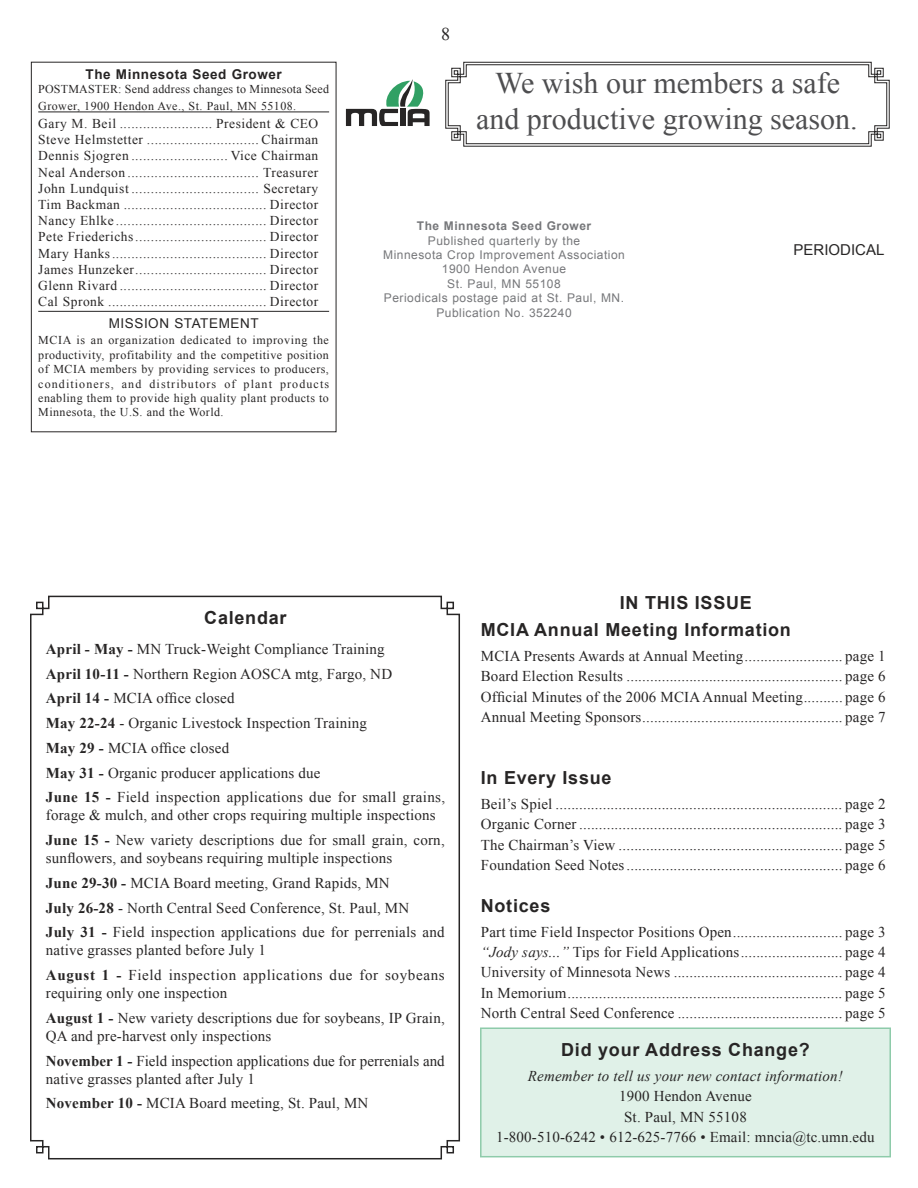
<style>
.page{position:relative;width:918px;height:1188px;background:#fff}
.page>*{position:absolute;margin:0;border:0;box-sizing:border-box;transform-origin:0 0}
.t1{font:30px/36px "Times New Roman";color:#4e4e50;text-align:center}
.Article_Title{font:700 18px "Arial";letter-spacing:.04em;color:#272525}
.t2{font:18px "Times New Roman";color:#272525}
.Body_text{font:15px/18px "Times New Roman";letter-spacing:.01em;color:#272525}
.Body_text-2{font:15px/18px "Times New Roman";letter-spacing:.045em;color:#272525}
.Body_text-3{font:italic 15px "Times New Roman";letter-spacing:.01em;color:#272525}
.t3{font:15px "Arial";color:#272525}
.t4{font:13.5px "Times New Roman";letter-spacing:.035em;color:#272525}
.t5{font:700 13.5px "Arial";letter-spacing:.04em;color:#272525}
.t6{font:13.5px "Arial";letter-spacing:.04em;color:#272525}
.t7{font:12px/14.4px "Times New Roman";letter-spacing:.035em;color:#272525;text-align:justify}
.t8{font:12px "Arial";letter-spacing:.04em;color:#76777a}
.t9{font:12px/16.2px "Times New Roman";letter-spacing:.015em;color:#272525}
.t10{font:700 12px "Arial";letter-spacing:.04em;color:#76777a}
.s1{font-weight:700}
.s2{font-style:italic}
</style>
<div class="page">
<hr style="left:38px;top:112px;width:291px;height:1px;background:#272525">
<hr style="left:38px;top:311px;width:291px;height:1px;background:#272525">
<svg style="left:445px;top:62px;width:445px;height:85px"></svg>
<svg style="left:30px;top:595px;width:430px;height:565px"></svg>
<svg style="left:346px;top:79px;width:84px;height:47px"></svg>
<div style="left:481px;top:1028px;width:409px;height:129px;background:#e0f1e8"></div>
<div style="left:480px;top:1027px;width:411px;height:130px;border:2px solid #8ecbaa"></div>
<p class="t5" style="left:86px;top:65px;width:198px">The Minnesota Seed Grower</p>
<p class="t9" style="left:38px;top:81px;width:292px">POSTMASTER: Send address changes to Minnesota Seed<br>Grower, 1900 Hendon Ave., St. Paul, MN 55108.</p>
<p class="t4" style="left:38px;top:114px;width:282px">Gary M. Beil ........................ President &amp; CEO</p>
<p class="t4" style="left:38px;top:131px;width:282px">Steve Helmstetter ............................. Chairman</p>
<p class="t4" style="left:38px;top:147px;width:282px">Dennis Sjogren ......................... Vice Chairman</p>
<p class="t4" style="left:38px;top:163px;width:282px">Neal Anderson .................................. Treasurer</p>
<p class="t4" style="left:38px;top:179px;width:282px">John Lundquist ................................. Secretary</p>
<p class="t4" style="left:38px;top:195px;width:282px">Tim Backman ..................................... Director</p>
<p class="t4" style="left:38px;top:212px;width:282px">Nancy Ehlke ....................................... Director</p>
<p class="t4" style="left:38px;top:228px;width:282px">Pete Friederichs .................................. Director</p>
<p class="t4" style="left:38px;top:244px;width:282px">Mary Hanks ........................................ Director</p>
<p class="t4" style="left:38px;top:260px;width:282px">James Hunzeker .................................. Director</p>
<p class="t4" style="left:38px;top:276px;width:282px">Glenn Rivard ...................................... Director</p>
<p class="t4" style="left:38px;top:293px;width:282px">Cal Spronk ......................................... Director</p>
<p class="t6" style="left:109px;top:314px;width:151px">MISSION STATEMENT</p>
<p class="t7" style="left:38px;top:333px;width:292px">MCIA is an organization dedicated to improving the</p>
<p class="t7" style="left:38px;top:347px;width:292px">productivity, profitability and the competitive position of MCIA members by providing services to producers, conditioners, and distributors of plant products enabling them to provide high quality plant products to</p>
<p class="t7" style="left:38px;top:405px;width:187px">Minnesota, the U.S. and the World.</p>
<p class="t2" style="left:441px;top:22px;width:10px">8</p>
<p class="t1" style="left:476px;top:64px;width:383px">We wish our members a safe and productive growing season.</p>
<p class="t10" style="left:417px;top:218px;width:176px">The Minnesota Seed Grower</p>
<p class="t8" style="left:428px;top:233px;width:154px">Published quarterly by the</p>
<p class="t8" style="left:383px;top:247px;width:243px">Minnesota Crop Improvement Association</p>
<p class="t8" style="left:442px;top:261px;width:126px">1900 Hendon Avenue</p>
<p class="t8" style="left:447px;top:276px;width:115px">St. Paul, MN 55108</p>
<p class="t8" style="left:384px;top:290px;width:242px">Periodicals postage paid at St. Paul, MN.</p>
<p class="t8" style="left:436px;top:305px;width:137px">Publication No. 352240</p>
<p class="t3" style="left:793px;top:239px;width:92px">PERIODICAL</p>
<p class="Article_Title" style="left:204px;top:606px;width:84px">Calendar</p>
<p class="Body_text" style="left:46px;top:640px;width:340px"><span class="s1">April - May -</span> MN Truck-Weight Compliance Training</p>
<p class="Body_text" style="left:46px;top:664px;width:348px"><span class="s1">April 10-11 -</span> Northern Region AOSCA mtg, Fargo, ND</p>
<p class="Body_text" style="left:46px;top:689px;width:190px"><span class="s1">April 14 -</span> MCIA office closed</p>
<p class="Body_text" style="left:46px;top:714px;width:322px"><span class="s1">May 22-24</span> - Organic Livestock Inspection Training</p>
<p class="Body_text" style="left:46px;top:739px;width:185px"><span class="s1">May 29 -</span> MCIA office closed</p>
<p class="Body_text" style="left:46px;top:763px;width:276px"><span class="s1">May 31 -</span> Organic producer applications due</p>
<p class="Body_text" style="left:46px;top:788px;width:401px"><span class="s1">June 15 -</span> Field inspection applications due for small grains, forage &amp; mulch, and other crops requiring multiple inspections</p>
<p class="Body_text" style="left:46px;top:831px;width:400px"><span class="s1">June 15 -</span> New variety descriptions due for small grain, corn, sunflowers, and soybeans requiring multiple inspections</p>
<p class="Body_text" style="left:46px;top:874px;width:345px"><span class="s1">June 29-30 -</span> MCIA Board meeting, Grand Rapids, MN</p>
<p class="Body_text" style="left:46px;top:898px;width:365px"><span class="s1">July 26-28</span> - North Central Seed Conference, St. Paul, MN</p>
<p class="Body_text" style="left:46px;top:923px;width:400px"><span class="s1">July 31 -</span> Field inspection applications due for perrenials and native grasses planted before July 1</p>
<p class="Body_text-2" style="left:46px;top:966px;width:400px"><span class="s1">August 1 -</span> Field inspection applications due for soybeans requiring only one inspection</p>
<p class="Body_text" style="left:46px;top:1009px;width:400px"><span class="s1">August 1 -</span> New variety descriptions due for soybeans, IP Grain,<br>QA and pre-harvest only inspections</p>
<p class="Body_text" style="left:46px;top:1051px;width:400px"><span class="s1">November 1 -</span> Field inspection applications due for perrenials and native grasses planted after July 1</p>
<p class="Body_text" style="left:46px;top:1094px;width:324px"><span class="s1">November 10 -</span> MCIA Board meeting, St. Paul, MN</p>
<p class="Article_Title" style="left:620px;top:590px;width:134px">IN THIS ISSUE</p>
<p class="Article_Title" style="left:481px;top:617px;width:312px">MCIA Annual Meeting Information</p>
<p class="Body_text" style="left:481px;top:647px;width:406px">MCIA Presents Awards at Annual Meeting ......................... page 1</p>
<p class="Body_text" style="left:481px;top:667px;width:406px">Board Election Results ....................................................... page 6</p>
<p class="Body_text" style="left:481px;top:687px;width:406px">Official Minutes of the 2006 MCIA Annual Meeting .......... page 6</p>
<p class="Body_text" style="left:481px;top:707px;width:406px">Annual Meeting Sponsors ................................................... page 7</p>
<p class="Article_Title" style="left:481px;top:765px;width:132px">In Every Issue</p>
<p class="Body_text" style="left:481px;top:795px;width:406px">Beil’s Spiel ......................................................................... page 2</p>
<p class="Body_text" style="left:481px;top:815px;width:406px">Organic Corner ................................................................... page 3</p>
<p class="Body_text" style="left:481px;top:835px;width:406px">The Chairman’s View ......................................................... page 5</p>
<p class="Body_text" style="left:481px;top:856px;width:406px">Foundation Seed Notes ....................................................... page 6</p>
<p class="Article_Title" style="left:481px;top:893px;width:71px">Notices</p>
<p class="Body_text" style="left:481px;top:923px;width:406px">Part time Field Inspector Positions Open ............................ page 3</p>
<p class="Body_text" style="left:481px;top:943px;width:406px"><span class="s2">“Jody says...”</span> Tips for Field Applications .......................... page 4</p>
<p class="Body_text" style="left:481px;top:963px;width:406px">University of Minnesota News ........................................... page 4</p>
<p class="Body_text" style="left:481px;top:983px;width:406px">In Memorium ...................................................................... page 5</p>
<p class="Body_text" style="left:481px;top:1004px;width:406px">North Central Seed Conference .......................................... page 5</p>
<p class="Article_Title" style="left:561px;top:1037px;width:250px">Did your Address Change?</p>
<p class="Body_text-3" style="left:528px;top:1066px;width:316px">Remember to tell us your new contact information!</p>
<p class="Body_text" style="left:619px;top:1087px;width:134px">1900 Hendon Avenue</p>
<p class="Body_text" style="left:624px;top:1107px;width:124px">St. Paul, MN 55108</p>
<p class="Body_text" style="left:496px;top:1127px;width:380px">1-800-510-6242 • 612-625-7766 • Email: mncia@tc.umn.edu</p>
</div>
